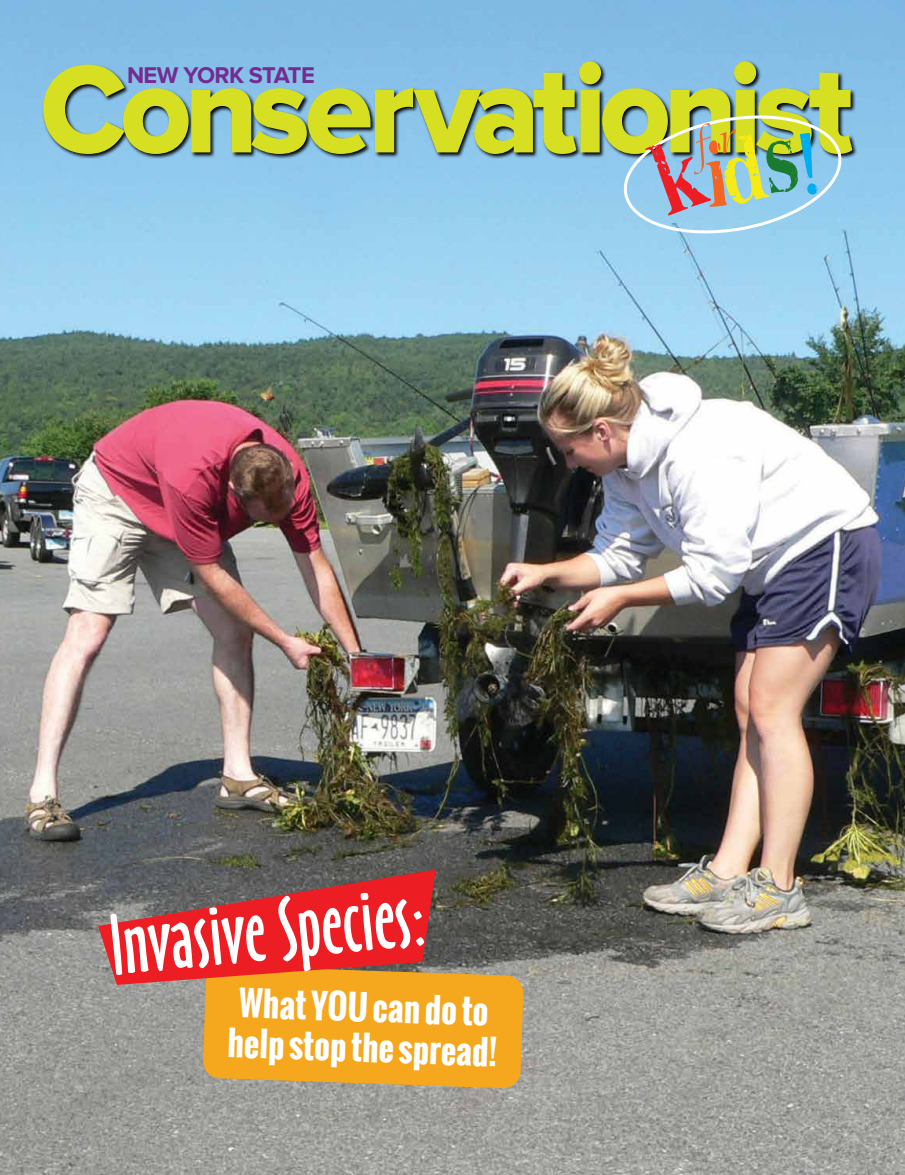
<style>
.page{position:relative;width:905px;height:1175px;background:#fff}
.page>*{position:absolute;margin:0;border:0;box-sizing:border-box;transform-origin:0 0}
.t1{font:129.45px "Proxima Nova Extrabld";letter-spacing:-.06em;color:#d7df23;scale:.96 1}
.t2{font:79.5px "Oz Handicraft Greek BT";color:#fff}
.t3{font:700 33.6px/40.3px "Oswald";color:#fff}
.t4{font:700 23.55px "Proxima Nova";letter-spacing:-.025em;color:#752b90}
</style>
<div class="page">
<img style="left:0;top:0;width:904px;height:1174px">
<svg style="left:42px;top:60px;width:815px;height:99px;background:#4e7086"></svg>
<svg style="left:620px;top:110px;width:224px;height:129px;background:#809ca6"></svg>
<svg style="left:98px;top:869px;width:426px;height:219px;background:#c5723e"></svg>
<h1 class="t1" style="left:40px;top:35px;width:848px">Conservationist</h1>
<p class="t4" style="left:127px;top:61px;width:189px">NEW YORK STATE</p>
<h2 class="t2" style="left:106px;top:901px;width:318px;rotate:-5deg">Invasive Species:</h2>
<p class="t3" style="left:230px;top:982px;width:271px;rotate:2deg">What YOU can do to help stop the spread!</p>
</div>
